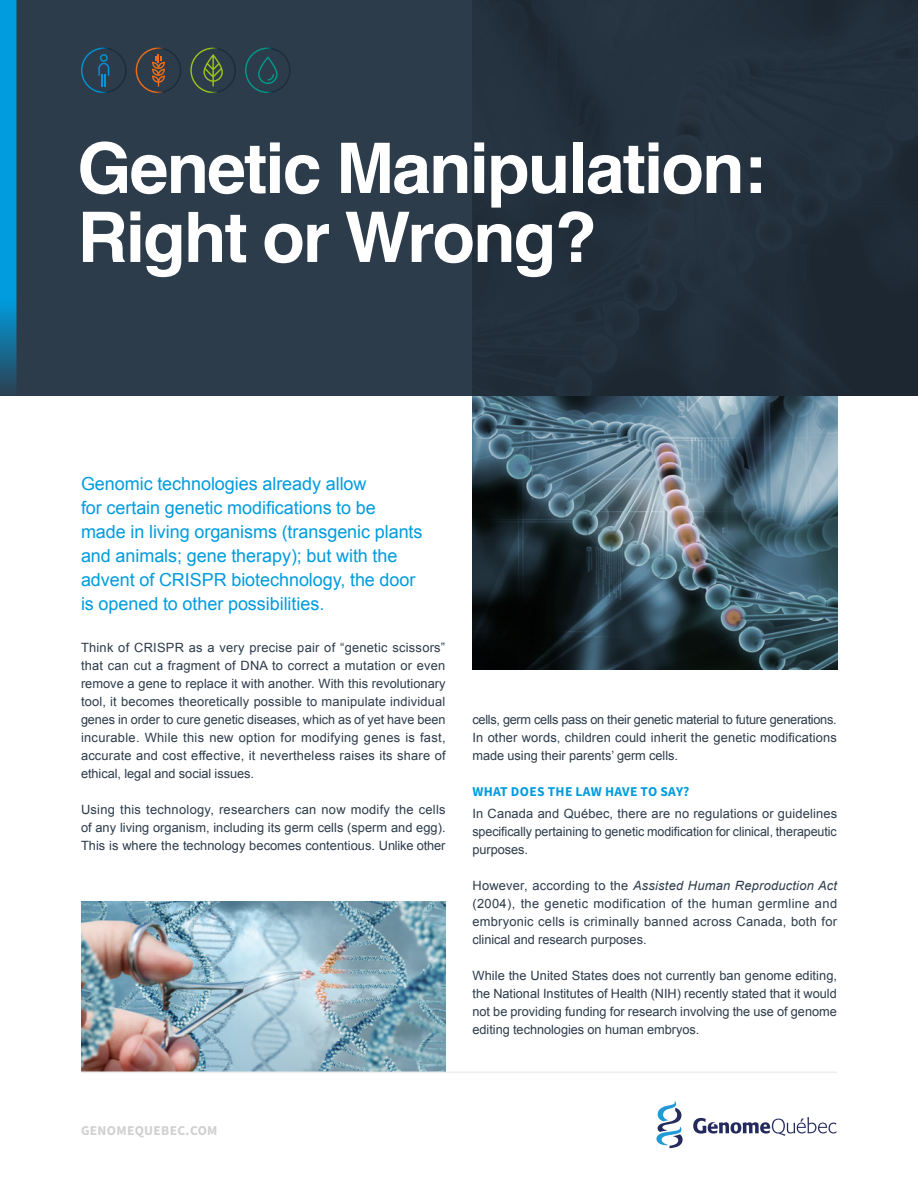
<style>
.page{position:relative;width:918px;height:1188px;background:#fff}
.page>*{position:absolute;margin:0;border:0;box-sizing:border-box;transform-origin:0 0}
.t1{font:700 69.75px/69px "Helvetica";letter-spacing:-.03em;color:#fff}
.t2{font:18px/24px "Arial";letter-spacing:-.005em;color:#009cde}
.t3{font:700 13.5px "Source Sans Pro";letter-spacing:.025em;color:#009cde}
.t4{font:700 13.5px "Source Sans Pro";letter-spacing:.025em;color:#d0d0d0}
.t5{font:12.75px/18px "Arial";letter-spacing:-.005em;color:#2d3c4b;text-align:justify}
.s1{font-style:italic}
</style>
<div class="page">
<img style="left:473px;top:396px;width:364px;height:274px">
<div style="left:0;top:0;width:918px;height:396px;background:linear-gradient(to right,#304151,#1f2b36)"></div>
<svg style="left:0;top:0;width:16px;height:391px;fill:#009cde"></svg>
<svg style="left:81px;top:48px;width:46px;height:45px"></svg>
<svg style="left:190px;top:48px;width:46px;height:45px"></svg>
<svg style="left:136px;top:48px;width:45px;height:45px"></svg>
<svg style="left:245px;top:48px;width:46px;height:45px"></svg>
<svg style="left:656px;top:1101px;width:27px;height:47px"></svg>
<svg style="left:693px;top:1117px;width:143px;height:19px"></svg>
<img style="left:81px;top:902px;width:365px;height:170px">
<hr style="left:81px;top:1072px;width:756px;height:1px;background:#ededed">
<h1 class="t1" style="left:77px;top:135px;width:690px">Genetic Manipulation:<br>Right or Wrong?</h1>
<p class="t2" style="left:81px;top:472px;width:343px">Genomic technologies already allow<br>for certain genetic modifications to be made in living organisms (transgenic plants and animals; gene therapy); but with the advent of CRISPR biotechnology, the door is opened to other possibilities.</p>
<p class="t5" style="left:81px;top:638px;width:366px">Think of CRISPR as a very precise pair of “genetic scissors” that can cut a fragment of DNA to correct a mutation or even remove a gene to replace it with another. With this revolutionary tool, it becomes theoretically possible to manipulate individual genes in order to cure genetic diseases, which as of yet have been incurable. While this new option for modifying genes is fast, accurate and cost effective, it nevertheless raises its share of ethical, legal and social issues.</p>
<p class="t5" style="left:81px;top:800px;width:366px">Using this technology, researchers can now modify the cells of any living organism, including its germ cells (sperm and egg).<br>This is where the technology becomes contentious. Unlike other</p>
<p class="t5" style="left:472px;top:711px;width:366px">cells, germ cells pass on their genetic material to future generations.<br>In other words, children could inherit the genetic modifications made using their parents’ germ cells.</p>
<p class="t3" style="left:472px;top:782px;width:219px">WHAT DOES THE LAW HAVE TO SAY?</p>
<p class="t5" style="left:472px;top:805px;width:366px">In Canada and Québec, there are no regulations or guidelines specifically pertaining to genetic modification for clinical, therapeutic purposes.</p>
<p class="t5" style="left:472px;top:877px;width:366px">However, according to the <span class="s1">Assisted Human Reproduction Act </span>(2004), the genetic modification of the human germline and embryonic cells is criminally banned across Canada, both for clinical and research purposes.</p>
<p class="t5" style="left:472px;top:967px;width:366px">While the United States does not currently ban genome editing, the National Institutes of Health (NIH) recently stated that it would not be providing funding for research involving the use of genome editing technologies on human embryos.</p>
<p class="t4" style="left:81px;top:1121px;width:138px">GENOMEQUEBEC.COM</p>
</div>
